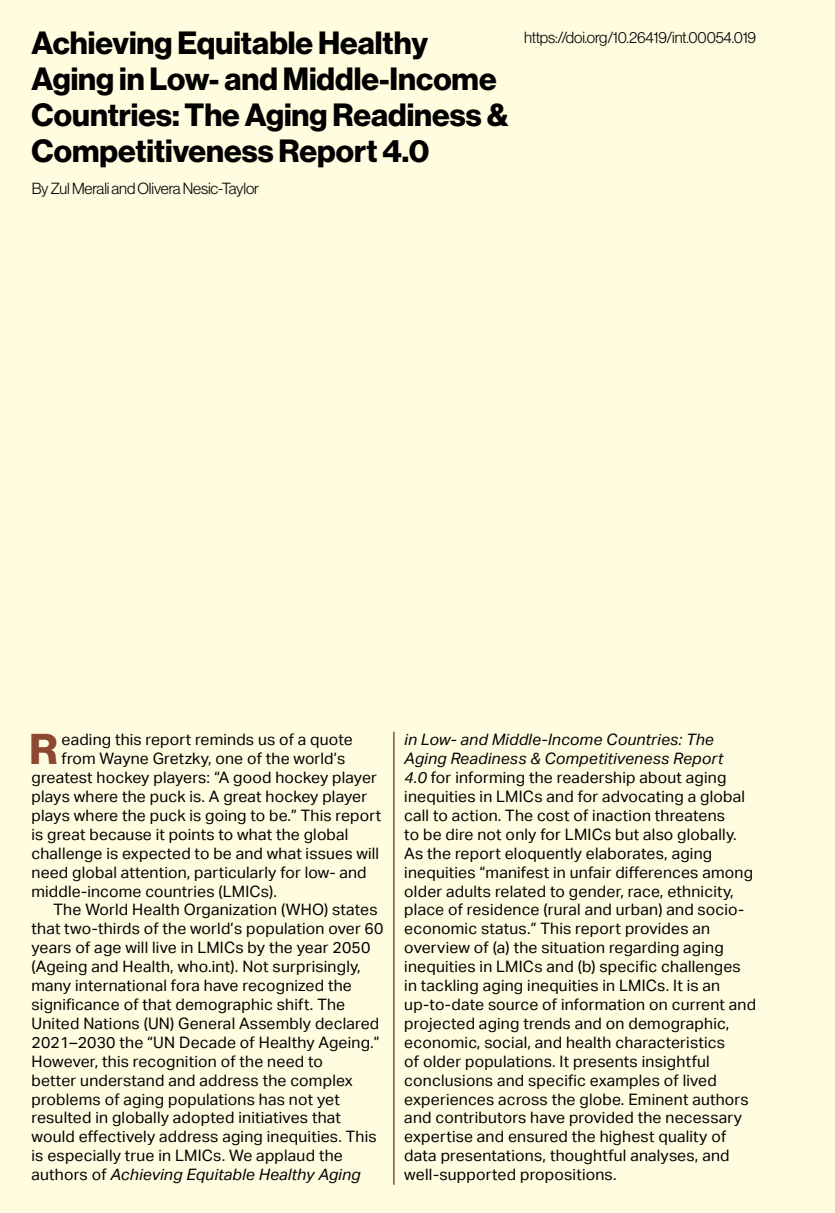
<style>
.page{position:relative;width:835px;height:1213px;background:#fffcdf}
.page>*{position:absolute;margin:0;border:0;box-sizing:border-box;transform-origin:0 0}
.t1{font:42.18px "N Haas Grotesk DS Pro 75 Bd";color:#8c4830}
.t2{font:31.5px/35.9px "N Haas Grotesk DS Pro 75 Bd";color:#000}
.t3{font:15.75px/18.9px "Aktiv Grotesk";letter-spacing:.015em;color:#000}
.t4{font:15.75px "N Haas Grotesk DS Pro 45 Lt";letter-spacing:-.01em;color:#000}
.t5{font:italic 15.75px "Aktiv Grotesk";letter-spacing:.015em;color:#000}
.s1{font-style:normal}
.s2{font-style:italic}
</style>
<div class="page">
<hr style="left:393px;top:732px;width:1px;height:452px;background:#8c4830">
<h2 class="t2" style="left:32px;top:26px;width:479px">Achieving Equitable Healthy<br>Aging in Low- and Middle-Income<br>Countries: The Aging Readiness &amp;<br>Competitiveness Report 4.0</h2>
<p class="t4" style="left:32px;top:180px;width:229px">By Zul Merali and Olivera Nesic-Taylor</p>
<p class="t4" style="left:524px;top:28px;width:234px">https://doi.org/10.26419/int.00054.019</p>
<h1 class="t1" style="left:29px;top:725px;width:30px">R</h1>
<p class="t3" style="left:62px;top:730px;width:293px">eading this report reminds us of a quote</p>
<p class="t3" style="left:62px;top:749px;width:285px">from Wayne Gretzky, one of the world’s</p>
<p class="t3" style="left:32px;top:768px;width:347px">greatest hockey players: “A good hockey player</p>
<p class="t3" style="left:32px;top:787px;width:337px">plays where the puck is. A great hockey player</p>
<p class="t3" style="left:32px;top:806px;width:351px">plays where the puck is going to be.” This report</p>
<p class="t3" style="left:32px;top:825px;width:318px">is great because it points to what the global</p>
<p class="t3" style="left:32px;top:844px;width:349px">challenge is expected to be and what issues will</p>
<p class="t3" style="left:32px;top:863px;width:337px">need global attention, particularly for low- and</p>
<p class="t3" style="left:32px;top:882px;width:247px">middle-income countries (LMICs).</p>
<p class="t3" style="left:54px;top:900px;width:326px">The World Health Organization (WHO) states</p>
<p class="t3" style="left:32px;top:919px;width:353px">that two-thirds of the world’s population over 60</p>
<p class="t3" style="left:32px;top:938px;width:340px">years of age will live in LMICs by the year 2050</p>
<p class="t3" style="left:32px;top:957px;width:331px">(Ageing and Health, who.int). Not surprisingly,</p>
<p class="t3" style="left:32px;top:976px;width:322px">many international fora have recognized the</p>
<p class="t3" style="left:32px;top:995px;width:315px">significance of that demographic shift. The</p>
<p class="t3" style="left:32px;top:1014px;width:349px">United Nations (UN) General Assembly declared</p>
<p class="t3" style="left:32px;top:1033px;width:350px">2021–2030 the “UN Decade of Healthy Ageing.”</p>
<p class="t3" style="left:32px;top:1052px;width:293px">However, this recognition of the need to</p>
<p class="t3" style="left:32px;top:1071px;width:323px">better understand and address the complex</p>
<p class="t3" style="left:32px;top:1089px;width:310px">problems of aging populations has not yet</p>
<p class="t3" style="left:32px;top:1108px;width:311px">resulted in globally adopted initiatives that</p>
<p class="t3" style="left:32px;top:1127px;width:347px">would effectively address aging inequities. This</p>
<p class="t3" style="left:32px;top:1146px;width:313px">is especially true in LMICs. We applaud the</p>
<p class="t5" style="left:32px;top:1165px;width:330px"><span class="s1">authors of</span> Achieving Equitable Healthy Aging</p>
<p class="t3" style="left:404px;top:730px;width:353px"><span class="s2">in Low- and Middle-Income Countries: The Aging Readiness &amp; Competitiveness Report<br>4.0</span> for informing the readership about aging inequities in LMICs and for advocating a global call to action. The cost of inaction threatens<br>to be dire not only for LMICs but also globally.<br>As the report eloquently elaborates, aging inequities “manifest in unfair differences among older adults related to gender, race, ethnicity, place of residence (rural and urban) and socio&shy;economic status.” This report provides an overview of (a) the situation regarding aging inequities in LMICs and (b) specific challenges in tackling aging inequities in LMICs. It is an up-to-date source of information on current and projected aging trends and on demographic, economic, social, and health characteristics<br>of older populations. It presents insightful conclusions and specific examples of lived experiences across the globe. Eminent authors and contributors have provided the necessary expertise and ensured the highest quality of data presentations, thoughtful analyses, and well-supported propositions.</p>
</div>
